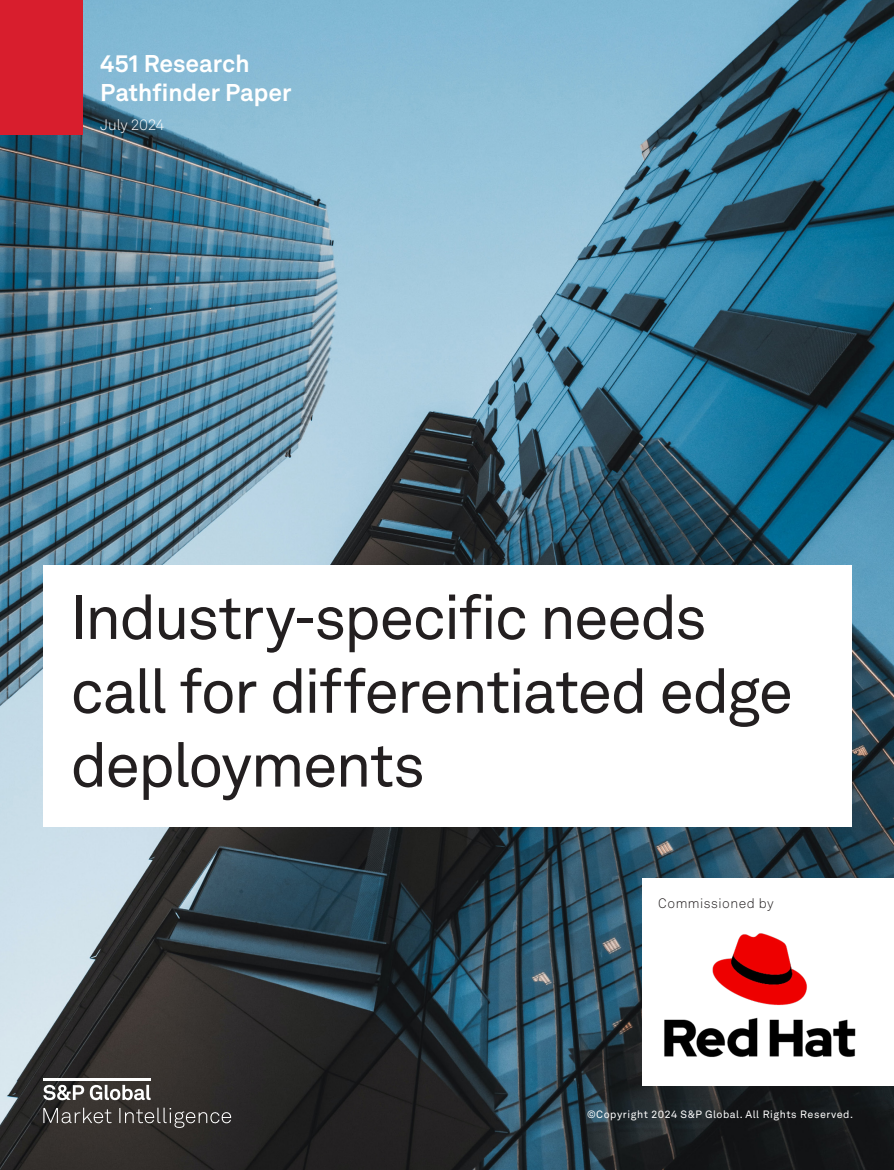
<style>
.page{position:relative;width:894px;height:1170px;background:#fff}
.page>*{position:absolute;margin:0;border:0;box-sizing:border-box;transform-origin:0 0}
.c_Title_48_50_4{font:61.5px/73.8px "Akkurat LL";letter-spacing:-.035em;color:#231f20}
.t1{font:700 24px/28.8px "Akkurat LL";color:#fff}
.t2{font:300 15px "Akkurat LL";letter-spacing:-.005em;color:#fff}
.Table_of_Contents{font:300 13.5px "Akkurat LL";letter-spacing:.035em;color:#231f20}
.t3{font:10.5px "Akkurat LL";letter-spacing:.05em;color:#fff}
</style>
<div class="page">
<img style="left:0;top:0;width:893px;height:1170px">
<div style="left:0;top:0;width:82px;height:135px;background:#d81e2d"></div>
<svg style="left:43px;top:1107px;width:188px;height:21px;background:#4f4c49"></svg>
<svg style="left:43px;top:1084px;width:107px;height:16px"></svg>
<hr style="left:43px;top:1077px;width:107px;height:3px;background:#fff">
<div style="left:642px;top:878px;width:251px;height:207px;background:#fff"></div>
<div style="left:43px;top:565px;width:808px;height:261px;background:#fff"></div>
<img style="left:664px;top:933px;width:192px;height:124px">
<p class="t1" style="left:100px;top:48px;width:193px">451 Research<br>Pathfinder Paper</p>
<p class="t2" style="left:100px;top:115px;width:66px">July 2024</p>
<p class="c_Title_48_50_4" style="left:70px;top:577px;width:724px">Industry-specific needs call for differentiated edge deployments</p>
<p class="Table_of_Contents" style="left:658px;top:893px;width:117px">Commissioned by</p>
<p class="t3" style="left:586px;top:1106px;width:267px">©Copyright 2024 S&amp;P Global. All Rights Reserved.</p>
</div>
